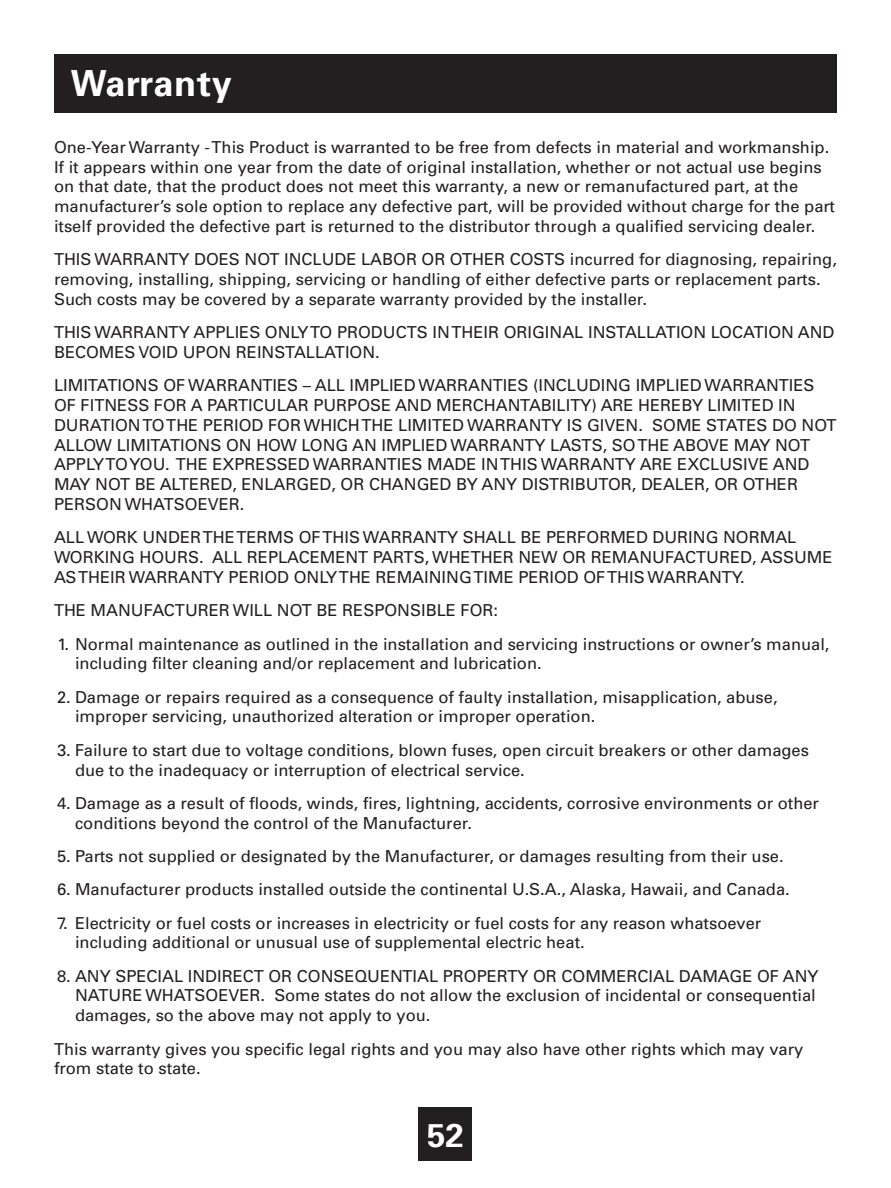
<style>
.page{position:relative;width:891px;height:1188px;background:#fff}
.page>*{position:absolute;margin:0;border:0;box-sizing:border-box;transform-origin:0 0}
.t1{font:700 36px "Univers";letter-spacing:.02em;color:#fff}
.t2{font:700 33px "Univers";color:#fff}
.t3{font:16.5px/19.8px "Univers";color:#231f20}
</style>
<div class="page">
<div style="left:54px;top:54px;width:783px;height:58px;background:#231f20"></div>
<div style="left:418px;top:1107px;width:54px;height:54px;background:#231f20"></div>
<h1 class="t1" style="left:71px;top:62px;width:162px">Warranty</h1>
<p class="t3" style="left:54px;top:137px;width:783px">One-Year Warranty - This Product is warranted to be free from defects in material and workmanship.<br>If it appears within one year from the date of original installation, whether or not actual use begins on that date, that the product does not meet this warranty, a new or remanufactured part, at the manufacturer’s sole option to replace any defective part, will be provided without charge for the part itself provided the defective part is returned to the distributor through a qualified servicing dealer.</p>
<p class="t3" style="left:54px;top:250px;width:784px">THIS WARRANTY DOES NOT INCLUDE LABOR OR OTHER COSTS incurred for diagnosing, repairing, removing, installing, shipping, servicing or handling of either defective parts or replacement parts.<br>Such costs may be covered by a separate warranty provided by the installer.</p>
<p class="t3" style="left:54px;top:323px;width:782px">THIS WARRANTY APPLIES ONLY TO PRODUCTS IN THEIR ORIGINAL INSTALLATION LOCATION AND<br>BECOMES VOID UPON REINSTALLATION.</p>
<p class="t3" style="left:54px;top:376px;width:784px">LIMITATIONS OF WARRANTIES – ALL IMPLIED WARRANTIES (INCLUDING IMPLIED WARRANTIES OF FITNESS FOR A PARTICULAR PURPOSE AND MERCHANTABILITY) ARE HEREBY LIMITED IN DURATION TO THE PERIOD FOR WHICH THE LIMITED WARRANTY IS GIVEN. SOME STATES DO NOT ALLOW LIMITATIONS ON HOW LONG AN IMPLIED WARRANTY LASTS, SO THE ABOVE MAY NOT APPLY TO YOU. THE EXPRESSED WARRANTIES MADE IN THIS WARRANTY ARE EXCLUSIVE AND MAY NOT BE ALTERED, ENLARGED, OR CHANGED BY ANY DISTRIBUTOR, DEALER, OR OTHER PERSON WHATSOEVER.</p>
<p class="t3" style="left:54px;top:528px;width:780px">ALL WORK UNDER THE TERMS OF THIS WARRANTY SHALL BE PERFORMED DURING NORMAL<br>WORKING HOURS. ALL REPLACEMENT PARTS, WHETHER NEW OR REMANUFACTURED, ASSUME<br>AS THEIR WARRANTY PERIOD ONLY THE REMAINING TIME PERIOD OF THIS WARRANTY.</p>
<p class="t3" style="left:54px;top:601px;width:446px">THE MANUFACTURER WILL NOT BE RESPONSIBLE FOR:</p>
<p class="t3" style="left:75px;top:634px;width:756px;text-indent:-18px">1. Normal maintenance as outlined in the installation and servicing instructions or owner’s manual, including filter cleaning and/or replacement and lubrication.</p>
<p class="t3" style="left:75px;top:687px;width:704px;text-indent:-18px">2. Damage or repairs required as a consequence of faulty installation, misapplication, abuse, improper servicing, unauthorized alteration or improper operation.</p>
<p class="t3" style="left:75px;top:740px;width:736px;text-indent:-18px">3. Failure to start due to voltage conditions, blown fuses, open circuit breakers or other damages due to the inadequacy or interruption of electrical service.</p>
<p class="t3" style="left:75px;top:793px;width:746px;text-indent:-18px">4. Damage as a result of floods, winds, fires, lightning, accidents, corrosive environments or other conditions beyond the control of the Manufacturer.</p>
<p class="t3" style="left:57px;top:846px;width:728px">5. Parts not supplied or designated by the Manufacturer, or damages resulting from their use.</p>
<p class="t3" style="left:57px;top:880px;width:734px">6. Manufacturer products installed outside the continental U.S.A., Alaska, Hawaii, and Canada.</p>
<p class="t3" style="left:75px;top:913px;width:688px;text-indent:-18px">7. Electricity or fuel costs or increases in electricity or fuel costs for any reason whatsoever including additional or unusual use of supplemental electric heat.</p>
<p class="t3" style="left:75px;top:966px;width:745px;text-indent:-18px">8. ANY SPECIAL INDIRECT OR CONSEQUENTIAL PROPERTY OR COMMERCIAL DAMAGE OF ANY<br>NATURE WHATSOEVER. Some states do not allow the exclusion of incidental or consequential damages, so the above may not apply to you.</p>
<p class="t3" style="left:54px;top:1039px;width:751px">This warranty gives you specific legal rights and you may also have other rights which may vary from state to state.</p>
<h2 class="t2" style="left:427px;top:1115px;width:38px">52</h2>
</div>
